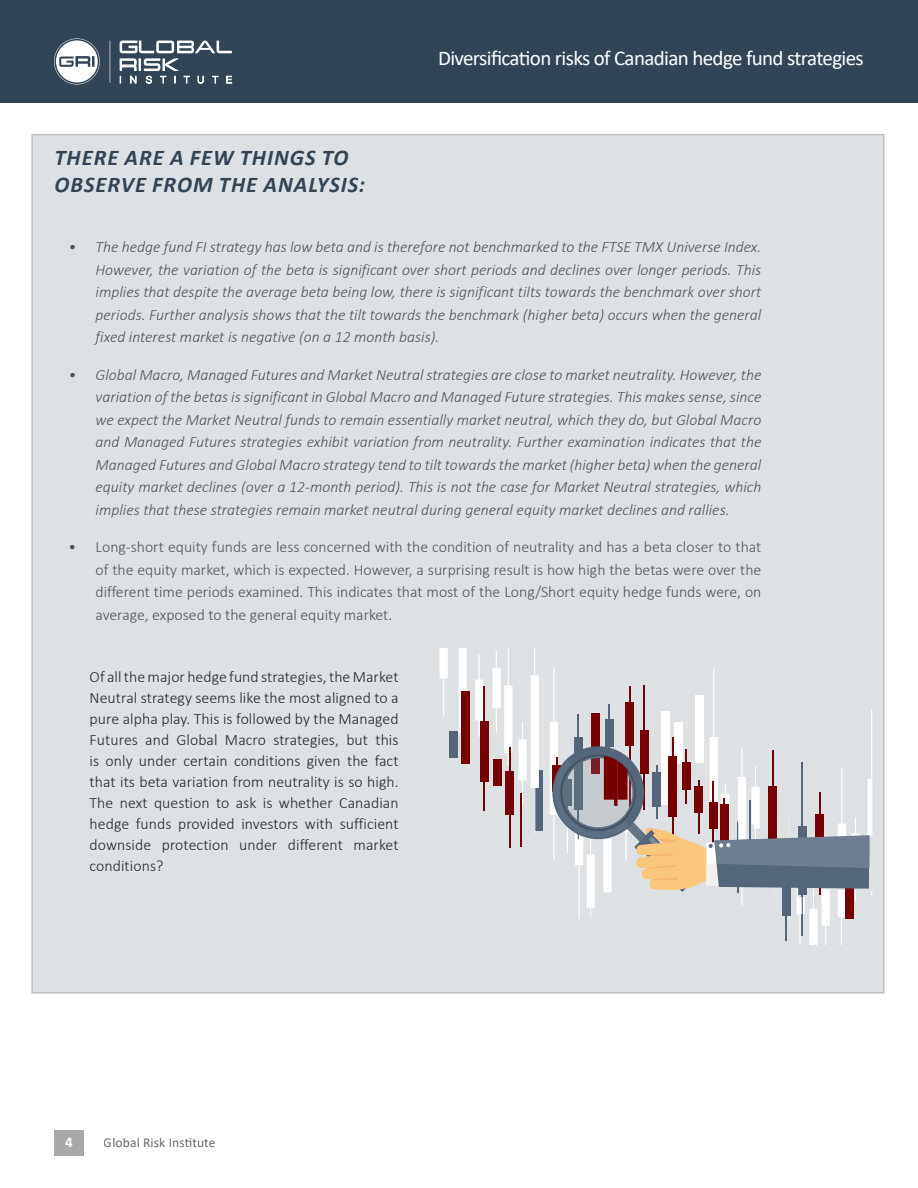
<style>
.page{position:relative;width:918px;height:1188px;background:#fff}
.page>*{position:absolute;margin:0;border:0;box-sizing:border-box;transform-origin:0 0}
.t1{font:italic 700 22.5px/27px "Calibri";letter-spacing:.045em;color:#324556}
.t2{font:21px "Calibri";letter-spacing:-.03em;color:#fff}
.t3{font:italic 300 15.75px/22.5px "Calibri";color:#505458;text-align:justify}
.t4{font:300 15.75px/21px "Calibri";letter-spacing:.005em;color:#242629;text-align:justify}
.t5{font:300 15.75px/22.5px "Calibri";color:#505458;text-align:justify}
.t6{font:700 15px "Calibri";color:#fff}
.t7{font:13.5px "Calibri";letter-spacing:.01em;color:#242629}
</style>
<div class="page">
<div style="left:54px;top:1131px;width:30px;height:25px;background:#a8a9aa"></div>
<div style="left:0;top:0;width:918px;height:102px;background:#324556"></div>
<svg style="left:110px;top:41px;width:1px;height:42px"></svg>
<svg style="left:54px;top:38px;width:46px;height:46px"></svg>
<svg style="left:120px;top:41px;width:112px;height:42px"></svg>
<div style="left:32px;top:135px;width:852px;height:858px;background:#dee1e4"></div>
<div style="left:534px;top:771px;width:8px;height:60px;background:#54667a"></div>
<div style="left:449px;top:731px;width:8px;height:27px;background:#54667a"></div>
<svg style="left:459px;top:648px;width:8px;height:85px"></svg>
<svg style="left:440px;top:648px;width:8px;height:69px"></svg>
<svg style="left:475px;top:655px;width:8px;height:82px"></svg>
<svg style="left:518px;top:648px;width:21px;height:185px"></svg>
<svg style="left:492px;top:648px;width:20px;height:119px"></svg>
<div style="left:461px;top:691px;width:8px;height:73px;background:#760000"></div>
<div style="left:506px;top:771px;width:8px;height:44px;background:#760000"></div>
<div style="left:480px;top:721px;width:9px;height:61px;background:#760000"></div>
<div style="left:494px;top:760px;width:8px;height:26px;background:#760000"></div>
<hr style="left:521px;top:793px;width:1px;height:53px;background:#760000">
<hr style="left:509px;top:747px;width:1px;height:101px;background:#760000">
<hr style="left:484px;top:686px;width:1px;height:125px;background:#760000">
<svg style="left:550px;top:668px;width:322px;height:277px"></svg>
<h1 class="t1" style="left:54px;top:143px;width:312px">THERE ARE A FEW THINGS TO<br>OBSERVE FROM THE ANALYSIS:</h1>
<h2 class="t2" style="left:438px;top:43px;width:427px">Diversification risks of Canadian hedge fund strategies</h2>
<p class="t3" style="left:96px;top:235px;width:667px;text-indent:-27px">• The hedge fund FI strategy has low beta and is therefore not benchmarked to the FTSE TMX Universe Index.<br>However, the variation of the beta is significant over short periods and declines over longer periods. This implies that despite the average beta being low, there is significant tilts towards the benchmark over short periods. Further analysis shows that the tilt towards the benchmark (higher beta) occurs when the general fixed interest market is negative (on a 12 month basis).</p>
<p class="t3" style="left:96px;top:363px;width:667px;text-indent:-27px">• Global Macro, Managed Futures and Market Neutral strategies are close to market neutrality. However, the variation of the betas is significant in Global Macro and Managed Future strategies. This makes sense, since we expect the Market Neutral funds to remain essentially market neutral, which they do, but Global Macro and Managed Futures strategies exhibit variation from neutrality. Further examination indicates that the Managed Futures and Global Macro strategy tend to tilt towards the market (higher beta) when the general equity market declines (over a 12-month period). This is not the case for Market Neutral strategies, which implies that these strategies remain market neutral during general equity market declines and rallies.</p>
<p class="t5" style="left:96px;top:536px;width:667px;text-indent:-27px">• Long-short equity funds are less concerned with the condition of neutrality and has a beta closer to that of the equity market, which is expected. However, a surprising result is how high the betas were over the different time periods examined. This indicates that most of the Long/Short equity hedge funds were, on average, exposed to the general equity market.</p>
<p class="t4" style="left:90px;top:666px;width:310px">Of all the major hedge fund strategies, the Market Neutral strategy seems like the most aligned to a pure alpha play. This is followed by the Managed Futures and Global Macro strategies, but this is only under certain conditions given the fact that its beta variation from neutrality is so high.<br>The next question to ask is whether Canadian hedge funds provided investors with sufficient downside protection under different market conditions?</p>
<p class="t6" style="left:65px;top:1132px;width:9px">4</p>
<p class="t7" style="left:104px;top:1134px;width:113px">Global Risk Institute</p>
</div>
